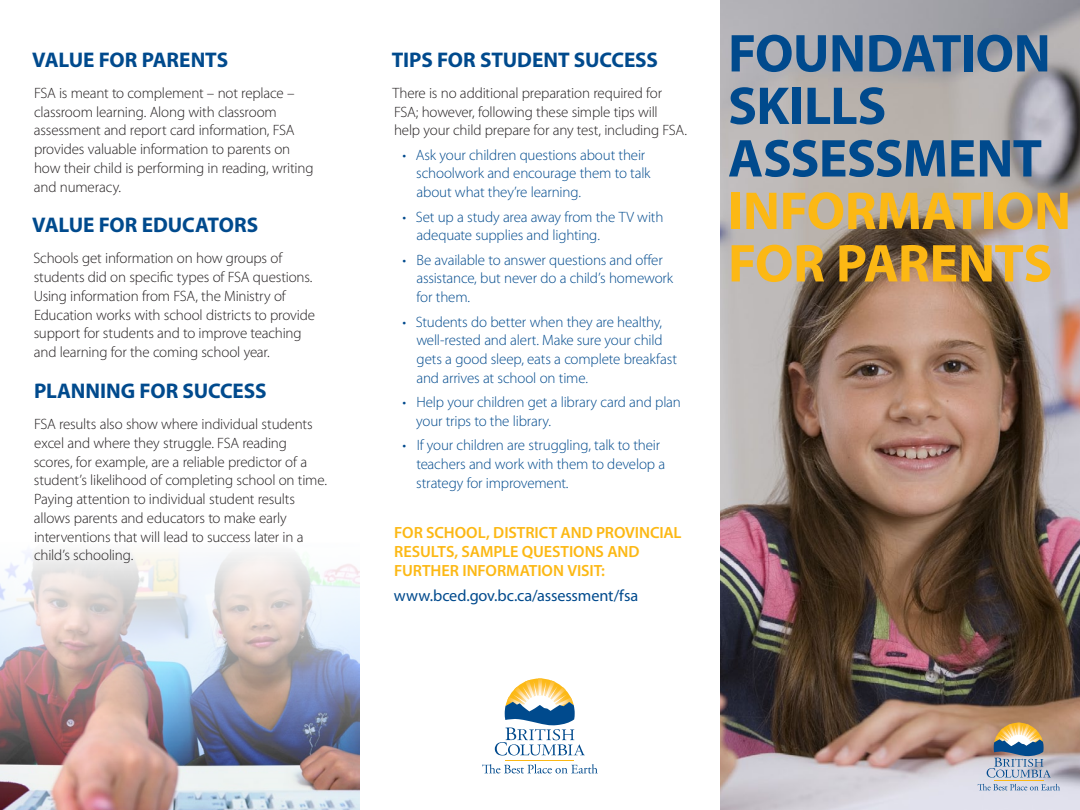
<style>
.page{position:relative;width:1080px;height:810px;background:#fff}
.page>*{position:absolute;margin:0;border:0;box-sizing:border-box;transform-origin:0 0}
.t1{font:700 53.75px/52.5px "Myriad Pro";letter-spacing:-.01em;color:#004a8d}
.t2{font:700 53.75px/52.5px "Myriad Pro";letter-spacing:-.005em;color:#fcb814}
.t3{font:700 21.25px "Myriad Pro";letter-spacing:-.005em;color:#004a8d}
.t4{font:600 16.25px/18.8px "Myriad Pro";letter-spacing:-.005em;color:#fcb814}
.t5{font:16.25px "Myriad Pro";letter-spacing:-.005em;color:#004a8d}
.t6{font:300 15px/18.8px "Myriad Pro";letter-spacing:-.015em;color:#231f20}
.t7{font:300 15px/18.8px "Myriad Pro";letter-spacing:-.015em;color:#004a8d}
</style>
<div class="page">
<img style="left:720px;top:0;width:360px;height:810px">
<img style="left:0;top:552px;width:360px;height:258px">
<hr style="left:994px;top:781px;width:49px;height:1px;background:#fcb814">
<svg style="left:987px;top:723px;width:64px;height:55px"></svg>
<svg style="left:978px;top:784px;width:82px;height:6px"></svg>
<hr style="left:506px;top:760px;width:68px;height:1px;background:#fcb814">
<svg style="left:495px;top:678px;width:90px;height:78px"></svg>
<svg style="left:482px;top:764px;width:115px;height:9px"></svg>
<h2 class="t3" style="left:32px;top:48px;width:198px">VALUE FOR PARENTS</h2>
<p class="t6" style="left:34px;top:83px;width:281px">FSA is meant to complement – not replace – classroom learning. Along with classroom assessment and report card information, FSA provides valuable information to parents on how their child is performing in reading, writing and numeracy.</p>
<h2 class="t3" style="left:32px;top:213px;width:227px">VALUE FOR EDUCATORS</h2>
<p class="t6" style="left:33px;top:249px;width:283px">Schools get information on how groups of students did on specific types of FSA questions.<br>Using information from FSA, the Ministry of Education works with school districts to provide support for students and to improve teaching and learning for the coming school year.</p>
<h2 class="t3" style="left:34px;top:379px;width:234px">PLANNING FOR SUCCESS</h2>
<p class="t6" style="left:34px;top:415px;width:295px">FSA results also show where individual students excel and where they struggle. FSA reading scores, for example, are a reliable predictor of a student’s likelihood of completing school on time.<br>Paying attention to individual student results allows parents and educators to make early interventions that will lead to success later in a child’s schooling.</p>
<h2 class="t3" style="left:392px;top:48px;width:268px">TIPS FOR STUDENT SUCCESS</h2>
<p class="t6" style="left:392px;top:83px;width:296px">There is no additional preparation required for<br>FSA; however, following these simple tips will<br>help your child prepare for any test, including FSA.</p>
<p class="t7" style="left:416px;top:145px;width:236px;text-indent:-14px">• Ask your children questions about their schoolwork and encourage them to talk about what they’re learning.</p>
<p class="t7" style="left:416px;top:207px;width:248px;text-indent:-14px">• Set up a study area away from the TV with adequate supplies and lighting.</p>
<p class="t7" style="left:416px;top:250px;width:258px;text-indent:-14px">• Be available to answer questions and offer assistance, but never do a child’s homework for them.</p>
<p class="t7" style="left:416px;top:312px;width:262px;text-indent:-14px">• Students do better when they are healthy, well-rested and alert. Make sure your child gets a good sleep, eats a complete breakfast and arrives at school on time.</p>
<p class="t7" style="left:416px;top:393px;width:266px;text-indent:-14px">• Help your children get a library card and plan your trips to the library.</p>
<p class="t7" style="left:416px;top:436px;width:251px;text-indent:-14px">• If your children are struggling, talk to their teachers and work with them to develop a strategy for improvement.</p>
<p class="t4" style="left:394px;top:523px;width:289px">FOR SCHOOL, DISTRICT AND PROVINCIAL<br>RESULTS, SAMPLE QUESTIONS AND<br>FURTHER INFORMATION VISIT:</p>
<p class="t5" style="left:394px;top:586px;width:246px">www.bced.gov.bc.ca/assessment/fsa</p>
<h1 class="t1" style="left:728px;top:28px;width:324px">FOUNDATION<br>SKILLS<br>ASSESSMENT</h1>
<h1 class="t2" style="left:728px;top:185px;width:345px">INFORMATION<br>FOR PARENTS</h1>
</div>
